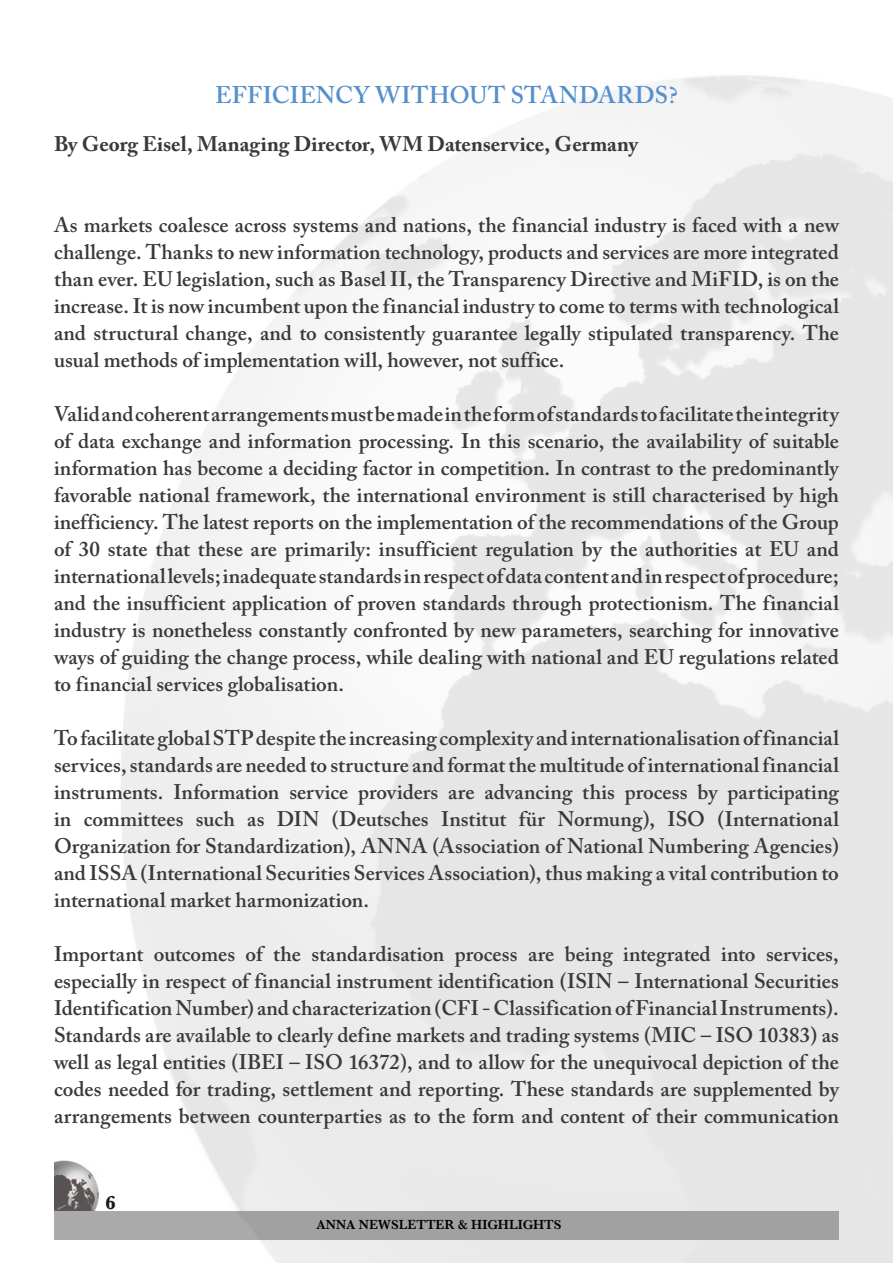
<style>
.page{position:relative;width:893px;height:1263px;background:#fff}
.page>*{position:absolute;margin:0;border:0;box-sizing:border-box;transform-origin:0 0}
.t1{font:600 24px "Adobe Caslon Pro";letter-spacing:.01em;color:#5691ce}
.t2{font:600 21px/27px "Adobe Caslon Pro";color:#393939;text-align:justify}
.t3{font:700 21px "Adobe Caslon Pro";color:#393939}
.t4{font:700 19.5px "Baskerville";color:#000}
.t5{font:600 13.5px "Baskerville";color:#000}
</style>
<div class="page">
<img style="left:54px;top:75px;width:838px;height:1188px">
<img style="left:54px;top:1154px;width:49px;height:56px">
<hr style="left:892px;top:0;width:1px;height:1263px;background:#000">
<p class="t1" style="left:215px;top:80px;width:464px">EFFICIENCY WITHOUT STANDARDS?</p>
<p class="t3" style="left:54px;top:132px;width:586px">By Georg Eisel, Managing Director, WM Datenservice, Germany</p>
<p class="t2" style="left:54px;top:212px;width:787px">As markets coalesce across systems and nations, the financial industry is faced with a new challenge. Thanks to new information technology, products and services are more integrated than ever. EU legislation, such as Basel II, the Transparency Directive and MiFID, is on the increase. It is now incumbent upon the financial industry to come to terms with technological and structural change, and to consistently guarantee legally stipulated transparency. The usual methods of implementation will, however, not suffice.</p>
<p class="t2" style="left:54px;top:401px;width:786px">Valid and coherent arrangements must be made in the form of standards to facilitate the integrity of data exchange and information processing. In this scenario, the availability of suitable information has become a deciding factor in competition. In contrast to the predominantly favorable national framework, the international environment is still characterised by high inefficiency. The latest reports on the implementation of the recommendations of the Group of 30 state that these are primarily: insufficient regulation by the authorities at EU and international levels; inadequate standards in respect of data content and in respect of procedure; and the insufficient application of proven standards through protectionism. The financial industry is nonetheless constantly confronted by new parameters, searching for innovative ways of guiding the change process, while dealing with national and EU regulations related to financial services globalisation.</p>
<p class="t2" style="left:54px;top:725px;width:786px">To facilitate global STP despite the increasing complexity and internationalisation of financial services, standards are needed to structure and format the multitude of international financial instruments. Information service providers are advancing this process by participating in committees such as DIN (Deutsches Institut für Normung), ISO (International Organization for Standardization), ANNA (Association of National Numbering Agencies) and ISSA (International Securities Services Association), thus making a vital contribution to international market harmonization.</p>
<p class="t2" style="left:54px;top:941px;width:786px">Important outcomes of the standardisation process are being integrated into services, especially in respect of financial instrument identification (ISIN – International Securities Identification Number) and characterization (CFI - Classification of Financial Instruments).<br>Standards are available to clearly define markets and trading systems (MIC – ISO 10383) as well as legal entities (IBEI – ISO 16372), and to allow for the unequivocal depiction of the codes needed for trading, settlement and reporting. These standards are supplemented by arrangements between counterparties as to the form and content of their communication</p>
<p class="t4" style="left:105px;top:1191px;width:12px">6</p>
<p class="t5" style="left:317px;top:1216px;width:246px">ANNA NEWSLETTER &amp; HIGHLIGHTS</p>
</div>
